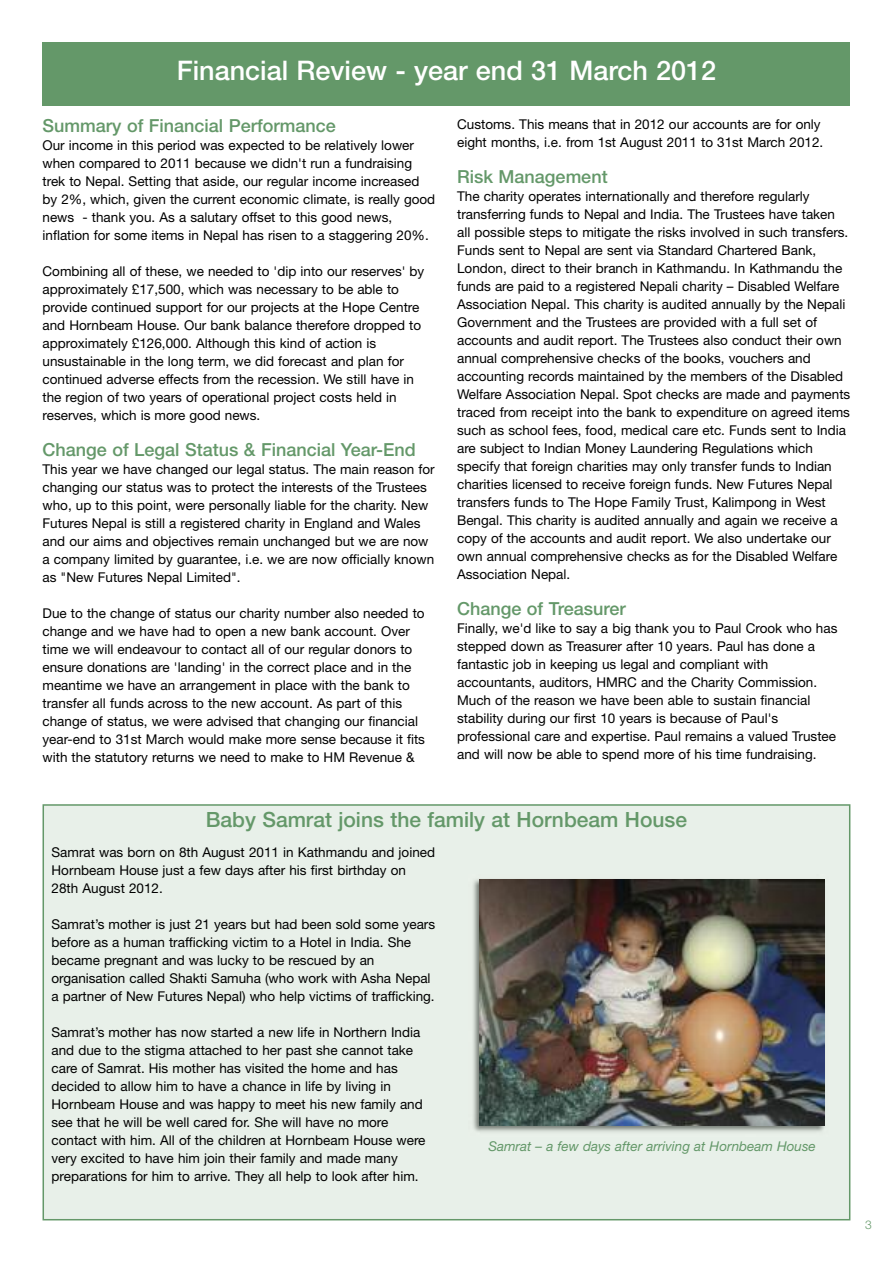
<style>
.page{position:relative;width:893px;height:1263px;background:#fff}
.page>*{position:absolute;margin:0;border:0;box-sizing:border-box;transform-origin:0 0}
.t1{font:500 27px "Helvetica Neue LT Std";color:#fff}
.t2{font:500 21px "Helvetica Neue LT Std";color:#649869}
.t3{font:500 18px "Helvetica Neue LT Std";color:#649869}
.t4{font:13.5px/18px "Helvetica Neue LT Std";color:#000}
.t5{font:italic 13.5px "Helvetica Neue LT Std";color:#649869}
.t6{font:300 12px "Helvetica Neue LT Std";color:#649869}
</style>
<div class="page">
<div style="left:43px;top:43px;width:807px;height:63px;background:#649869"></div>
<div style="left:44px;top:806px;width:805px;height:413px;background:#e8f0e9"></div>
<div style="left:43px;top:804px;width:807px;height:416px;border:2px solid #649869"></div>
<img style="left:473px;top:879px;width:352px;height:253px">
<img style="left:479px;top:879px;width:346px;height:246px">
<h1 class="t1" style="left:177px;top:61px;width:541px">Financial Review - year end 31 March 2012</h1>
<h3 class="t3" style="left:43px;top:119px;width:295px">Summary of Financial Performance</h3>
<p class="t4" style="left:43px;top:137px;width:394px">Our income in this period was expected to be relatively lower when compared to 2011 because we didn't run a fundraising trek to Nepal. Setting that aside, our regular income increased by 2%, which, given the current economic climate, is really good news - thank you. As a salutary offset to this good news, inflation for some items in Nepal has risen to a staggering 20%.</p>
<p class="t4" style="left:43px;top:263px;width:383px">Combining all of these, we needed to 'dip into our reserves' by approximately £17,500, which was necessary to be able to provide continued support for our projects at the Hope Centre and Hornbeam House. Our bank balance therefore dropped to approximately £126,000. Although this kind of action is unsustainable in the long term, we did forecast and plan for continued adverse effects from the recession. We still have in the region of two years of operational project costs held in reserves, which is more good news.</p>
<h3 class="t3" style="left:43px;top:443px;width:375px">Change of Legal Status &amp; Financial Year-End</h3>
<p class="t4" style="left:43px;top:461px;width:394px">This year we have changed our legal status. The main reason for changing our status was to protect the interests of the Trustees who, up to this point, were personally liable for the charity. New Futures Nepal is still a registered charity in England and Wales and our aims and objectives remain unchanged but we are now a company limited by guarantee, i.e. we are now officially known as "New Futures Nepal Limited".</p>
<p class="t4" style="left:43px;top:605px;width:384px">Due to the change of status our charity number also needed to change and we have had to open a new bank account. Over time we will endeavour to contact all of our regular donors to ensure donations are 'landing' in the correct place and in the meantime we have an arrangement in place with the bank to transfer all funds across to the new account. As part of this change of status, we were advised that changing our financial year-end to 31st March would make more sense because it fits with the statutory returns we need to make to HM Revenue &amp;</p>
<p class="t4" style="left:457px;top:116px;width:368px">Customs. This means that in 2012 our accounts are for only eight months, i.e. from 1st August 2011 to 31st March 2012.</p>
<h3 class="t3" style="left:457px;top:170px;width:152px">Risk Management</h3>
<p class="t4" style="left:457px;top:188px;width:395px">The charity operates internationally and therefore regularly transferring funds to Nepal and India. The Trustees have taken all possible steps to mitigate the risks involved in such transfers.<br>Funds sent to Nepal are sent via Standard Chartered Bank, London, direct to their branch in Kathmandu. In Kathmandu the funds are paid to a registered Nepali charity – Disabled Welfare Association Nepal. This charity is audited annually by the Nepali Government and the Trustees are provided with a full set of accounts and audit report. The Trustees also conduct their own annual comprehensive checks of the books, vouchers and accounting records maintained by the members of the Disabled Welfare Association Nepal. Spot checks are made and payments traced from receipt into the bank to expenditure on agreed items such as school fees, food, medical care etc. Funds sent to India are subject to Indian Money Laundering Regulations which specify that foreign charities may only transfer funds to Indian charities licensed to receive foreign funds. New Futures Nepal transfers funds to The Hope Family Trust, Kalimpong in West Bengal. This charity is audited annually and again we receive a copy of the accounts and audit report. We also undertake our own annual comprehensive checks as for the Disabled Welfare Association Nepal.</p>
<h3 class="t3" style="left:457px;top:602px;width:170px">Change of Treasurer</h3>
<p class="t4" style="left:457px;top:620px;width:382px">Finally, we'd like to say a big thank you to Paul Crook who has stepped down as Treasurer after 10 years. Paul has done a fantastic job in keeping us legal and compliant with accountants, auditors, HMRC and the Charity Commission.<br>Much of the reason we have been able to sustain financial stability during our first 10 years is because of Paul's professional care and expertise. Paul remains a valued Trustee and will now be able to spend more of his time fundraising.</p>
<h2 class="t2" style="left:206px;top:812px;width:483px">Baby Samrat joins the family at Hornbeam House</h2>
<p class="t4" style="left:52px;top:845px;width:385px">Samrat was born on 8th August 2011 in Kathmandu and joined<br>Hornbeam House just a few days after his first birthday on<br>28th August 2012.</p>
<p class="t4" style="left:52px;top:917px;width:385px">Samrat’s mother is just 21 years but had been sold some years before as a human trafficking victim to a Hotel in India. She became pregnant and was lucky to be rescued by an organisation called Shakti Samuha (who work with Asha Nepal a partner of New Futures Nepal) who help victims of trafficking.</p>
<p class="t4" style="left:52px;top:1025px;width:375px">Samrat’s mother has now started a new life in Northern India and due to the stigma attached to her past she cannot take care of Samrat. His mother has visited the home and has decided to allow him to have a chance in life by living in Hornbeam House and was happy to meet his new family and see that he will be well cared for. She will have no more contact with him. All of the children at Hornbeam House were very excited to have him join their family and made many preparations for him to arrive. They all help to look after him.</p>
<p class="t5" style="left:488px;top:1141px;width:329px">Samrat – a few days after arriving at Hornbeam House</p>
<p class="t6" style="left:865px;top:1220px;width:8px">3</p>
</div>
